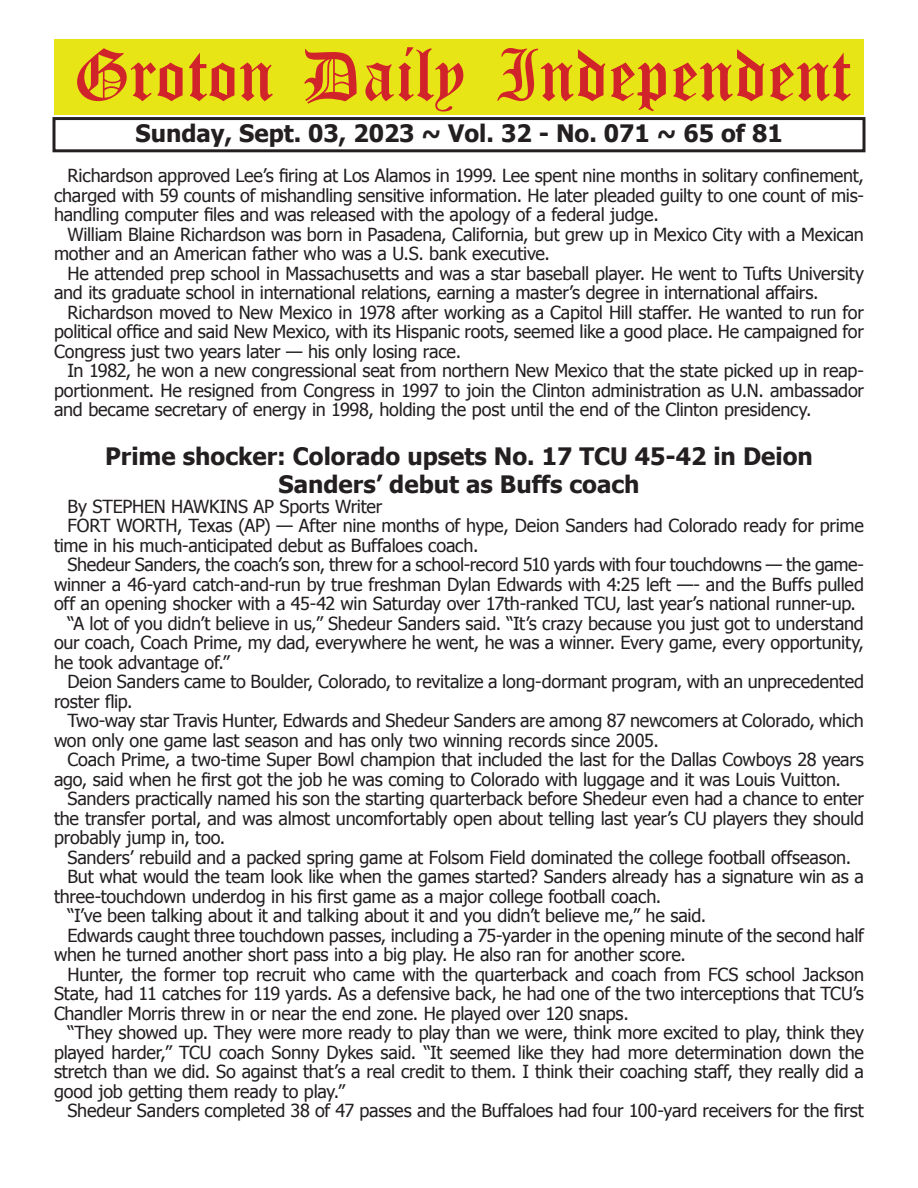
<style>
.page{position:relative;width:918px;height:1188px;background:#fff}
.page>*{position:absolute;margin:0;border:0;box-sizing:border-box;transform-origin:0 0}
.t1{font:54px "Old English Five";color:#d1232a}
.t2{font:700 24px/28.8px "Tahoma";color:#231f20;text-align:center}
.t3{font:18px/19.5px "Tahoma";letter-spacing:-.01em;color:#231f20;text-align:justify}
</style>
<div class="page">
<div style="left:52px;top:117px;width:814px;height:35px;border:3px solid #231f20"></div>
<div style="left:54px;top:40px;width:810px;height:75px;background:#e7e515"></div>
<h1 class="t1" style="left:73px;top:50px;width:779px">Groton Daily Independent</h1>
<h2 class="t2" style="left:135px;top:117px;width:649px">Sunday, Sept. 03, 2023 ~ Vol. 32 - No. 071 ~ 65 of 81</h2>
<p class="t3" style="left:54px;top:165px;width:812px;text-indent:14px">Richardson approved Lee’s firing at Los Alamos in 1999. Lee spent nine months in solitary confinement, charged with 59 counts of mishandling sensitive information. He later pleaded guilty to one count of mis&shy;handling computer files and was released with the apology of a federal judge.</p>
<p class="t3" style="left:54px;top:224px;width:812px;text-indent:14px">William Blaine Richardson was born in Pasadena, California, but grew up in Mexico City with a Mexican mother and an American father who was a U.S. bank executive.</p>
<p class="t3" style="left:54px;top:263px;width:812px;text-indent:14px">He attended prep school in Massachusetts and was a star baseball player. He went to Tufts University and its graduate school in international relations, earning a master’s degree in international affairs.</p>
<p class="t3" style="left:54px;top:302px;width:812px;text-indent:14px">Richardson moved to New Mexico in 1978 after working as a Capitol Hill staffer. He wanted to run for political office and said New Mexico, with its Hispanic roots, seemed like a good place. He campaigned for Congress just two years later — his only losing race.</p>
<p class="t3" style="left:54px;top:360px;width:812px;text-indent:14px">In 1982, he won a new congressional seat from northern New Mexico that the state picked up in reap&shy;portionment. He resigned from Congress in 1997 to join the Clinton administration as U.N. ambassador and became secretary of energy in 1998, holding the post until the end of the Clinton presidency.</p>
<h2 class="t2" style="left:105px;top:440px;width:709px">Prime shocker: Colorado upsets No. 17 TCU 45-42 in Deion<br>Sanders’ debut as Buffs coach</h2>
<p class="t3" style="left:68px;top:496px;width:316px">By STEPHEN HAWKINS AP Sports Writer</p>
<p class="t3" style="left:68px;top:515px;width:798px">FORT WORTH, Texas (AP) — After nine months of hype, Deion Sanders had Colorado ready for prime</p>
<p class="t3" style="left:54px;top:535px;width:426px">time in his much-anticipated debut as Buffaloes coach.</p>
<p class="t3" style="left:68px;top:554px;width:798px">Shedeur Sanders, the coach’s son, threw for a school-record 510 yards with four touchdowns — the game-</p>
<p class="t3" style="left:54px;top:574px;width:812px">winner a 46-yard catch-and-run by true freshman Dylan Edwards with 4:25 left —- and the Buffs pulled</p>
<p class="t3" style="left:54px;top:593px;width:804px">off an opening shocker with a 45-42 win Saturday over 17th-ranked TCU, last year’s national runner-up.</p>
<p class="t3" style="left:68px;top:613px;width:798px">“A lot of you didn’t believe in us,” Shedeur Sanders said. “It’s crazy because you just got to understand</p>
<p class="t3" style="left:54px;top:632px;width:812px">our coach, Coach Prime, my dad, everywhere he went, he was a winner. Every game, every opportunity,</p>
<p class="t3" style="left:54px;top:652px;width:177px">he took advantage of.”</p>
<p class="t3" style="left:68px;top:671px;width:798px">Deion Sanders came to Boulder, Colorado, to revitalize a long-dormant program, with an unprecedented</p>
<p class="t3" style="left:54px;top:691px;width:80px">roster flip.</p>
<p class="t3" style="left:68px;top:710px;width:798px">Two-way star Travis Hunter, Edwards and Shedeur Sanders are among 87 newcomers at Colorado, which</p>
<p class="t3" style="left:54px;top:730px;width:606px">won only one game last season and has only two winning records since 2005.</p>
<p class="t3" style="left:68px;top:749px;width:798px">Coach Prime, a two-time Super Bowl champion that included the last for the Dallas Cowboys 28 years</p>
<p class="t3" style="left:54px;top:769px;width:789px">ago, said when he first got the job he was coming to Colorado with luggage and it was Louis Vuitton.</p>
<p class="t3" style="left:68px;top:788px;width:798px">Sanders practically named his son the starting quarterback before Shedeur even had a chance to enter</p>
<p class="t3" style="left:54px;top:808px;width:812px">the transfer portal, and was almost uncomfortably open about telling last year’s CU players they should</p>
<p class="t3" style="left:54px;top:827px;width:173px">probably jump in, too.</p>
<p class="t3" style="left:68px;top:847px;width:785px">Sanders’ rebuild and a packed spring game at Folsom Field dominated the college football offseason.</p>
<p class="t3" style="left:68px;top:866px;width:798px">But what would the team look like when the games started? Sanders already has a signature win as a</p>
<p class="t3" style="left:54px;top:886px;width:609px">three-touchdown underdog in his first game as a major college football coach.</p>
<p class="t3" style="left:68px;top:905px;width:640px">“I’ve been talking about it and talking about it and you didn’t believe me,” he said.</p>
<p class="t3" style="left:68px;top:925px;width:798px">Edwards caught three touchdown passes, including a 75-yarder in the opening minute of the second half</p>
<p class="t3" style="left:54px;top:944px;width:633px">when he turned another short pass into a big play. He also ran for another score.</p>
<p class="t3" style="left:68px;top:964px;width:798px">Hunter, the former top recruit who came with the quarterback and coach from FCS school Jackson</p>
<p class="t3" style="left:54px;top:983px;width:811px">State, had 11 catches for 119 yards. As a defensive back, he had one of the two interceptions that TCU’s</p>
<p class="t3" style="left:54px;top:1003px;width:576px">Chandler Morris threw in or near the end zone. He played over 120 snaps.</p>
<p class="t3" style="left:68px;top:1022px;width:798px">“They showed up. They were more ready to play than we were, think more excited to play, think they</p>
<p class="t3" style="left:54px;top:1042px;width:812px">played harder,” TCU coach Sonny Dykes said. “It seemed like they had more determination down the</p>
<p class="t3" style="left:54px;top:1061px;width:812px">stretch than we did. So against that’s a real credit to them. I think their coaching staff, they really did a</p>
<p class="t3" style="left:54px;top:1081px;width:293px">good job getting them ready to play.”</p>
<p class="t3" style="left:68px;top:1100px;width:798px">Shedeur Sanders completed 38 of 47 passes and the Buffaloes had four 100-yard receivers for the first</p>
</div>
